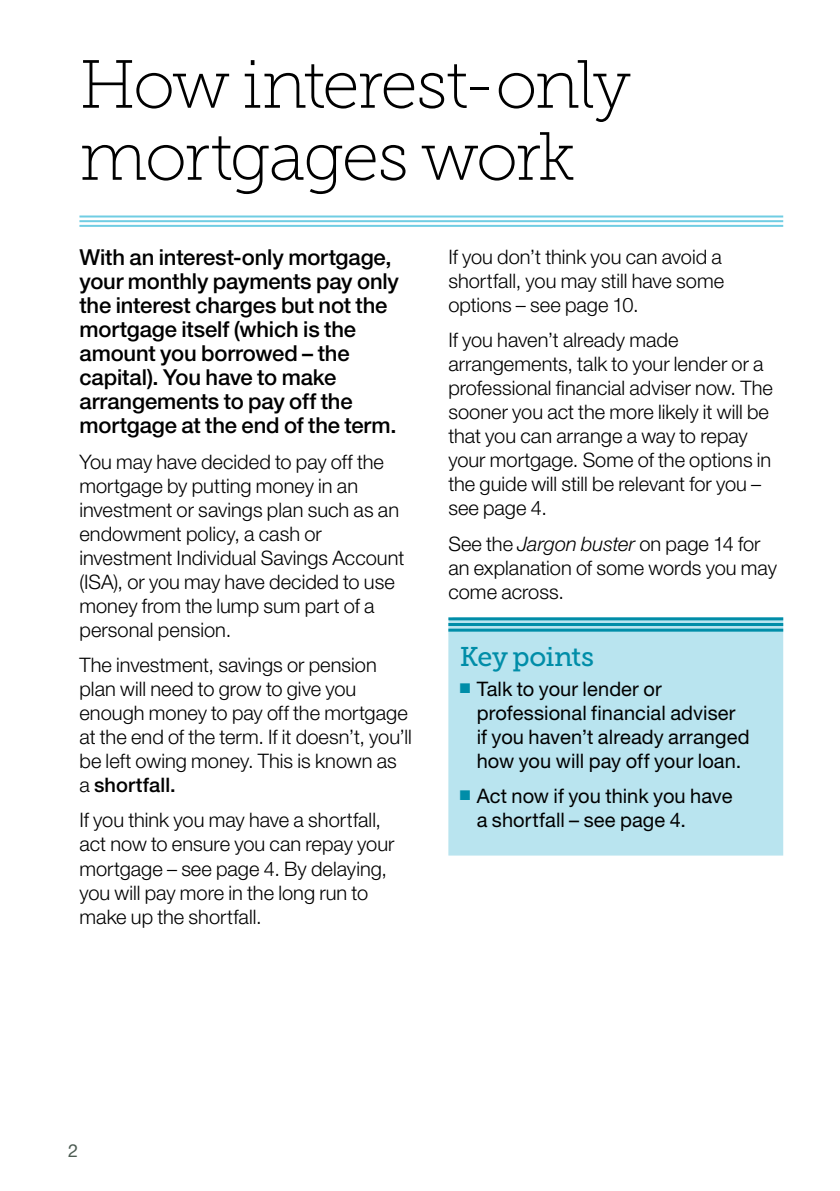
<style>
.page{position:relative;width:840px;height:1191px;background:#fff}
.page>*{position:absolute;margin:0;border:0;box-sizing:border-box;transform-origin:0 0}
.t1{font:68px/72px "Museo Slab 100";letter-spacing:-.03em;color:#000}
.t2{font:27px "Museo Slab 500";letter-spacing:-.02em;color:#008da8}
.t3{font:500 22px/24px "Helvetica Neue LT Std";letter-spacing:-.01em;color:#000}
.t4{font:300 20px/24px "Helvetica Neue LT Std";color:#000}
.t5{font:20px/24px "Helvetica Neue LT Std";letter-spacing:.005em;color:#000}
.t6{font:18px "Helvetica Neue LT Std";color:#4c5b52}
.s1{font-weight:500}
.s2{font-style:italic}
.s3{color:#008da8}
</style>
<div class="page">
<div style="left:448px;top:620px;width:334px;height:235px;background:#b9e4ef"></div>
<hr style="left:448px;top:617px;width:334px;height:3px;background:#008da8">
<hr style="left:448px;top:623px;width:334px;height:3px;background:#008da8">
<hr style="left:448px;top:628px;width:334px;height:3px;background:#008da8">
<hr style="left:79px;top:215px;width:703px;height:2px;background:#70cde3">
<hr style="left:79px;top:220px;width:703px;height:2px;background:#70cde3">
<hr style="left:79px;top:225px;width:703px;height:2px;background:#70cde3">
<h1 class="t1" style="left:79px;top:49px;width:552px">How interest-only mortgages work</h1>
<p class="t3" style="left:79px;top:245px;width:321px">With an interest-only mortgage, your monthly payments pay only the interest charges but not the mortgage itself (which is the amount you borrowed – the capital). You have to make arrangements to pay off the mortgage at the end of the term.</p>
<p class="t4" style="left:79px;top:449px;width:326px">You may have decided to pay off the mortgage by putting money in an investment or savings plan such as an endowment policy, a cash or investment Individual Savings Account (ISA), or you may have decided to use money from the lump sum part of a personal pension.</p>
<p class="t4" style="left:79px;top:652px;width:333px">The investment, savings or pension plan will need to grow to give you enough money to pay off the mortgage at the end of the term. If it doesn’t, you’ll be left owing money. This is known as a <span class="s1">shortfall.</span></p>
<p class="t4" style="left:79px;top:808px;width:316px">If you think you may have a shortfall, act now to ensure you can repay your mortgage – see page 4. By delaying, you will pay more in the long run to make up the shortfall.</p>
<p class="t4" style="left:448px;top:244px;width:277px;text-align:justify">If you don’t think you can avoid a shortfall, you may still have some options – see page 10.</p>
<p class="t4" style="left:448px;top:328px;width:326px">If you haven’t already made arrangements, talk to your lender or a professional financial adviser now. The sooner you act the more likely it will be that you can arrange a way to repay your mortgage. Some of the options in the guide will still be relevant for you – see page 4.</p>
<p class="t4" style="left:448px;top:531px;width:330px">See the <span class="s2">Jargon buster</span> on page 14 for an explanation of some words you may come across.</p>
<h2 class="t2" style="left:459px;top:641px;width:136px">Key points</h2>
<p class="t5" style="left:476px;top:676px;width:274px;text-indent:-17px"><span class="s3">■</span> Talk to your lender or professional financial adviser if you haven’t already arranged how you will pay off your loan.</p>
<p class="t5" style="left:476px;top:783px;width:257px;text-indent:-17px"><span class="s3">■</span> Act now if you think you have a shortfall – see page 4.</p>
<p class="t6" style="left:68px;top:1139px;width:12px">2</p>
</div>
